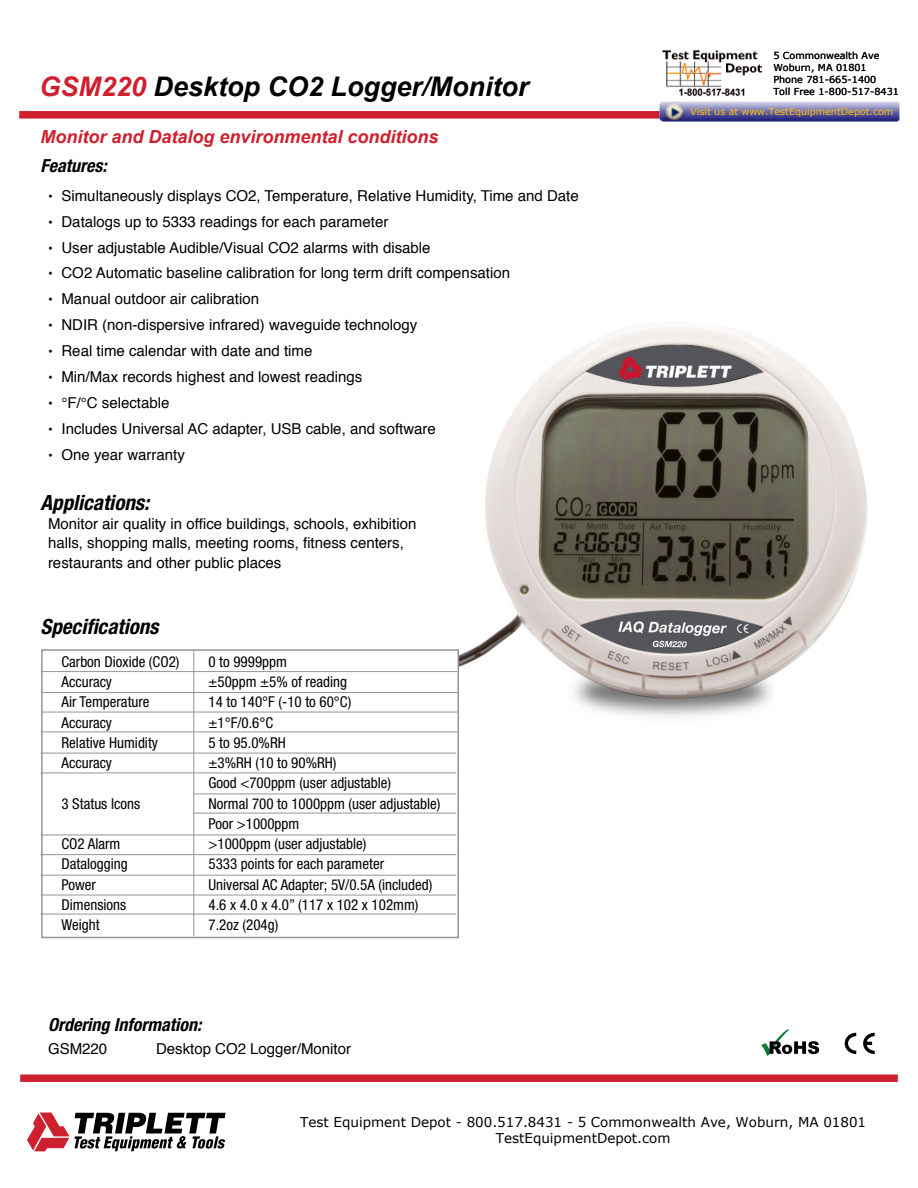
<style>
.page{position:relative;width:918px;height:1188px;background:#fff}
.page>*{position:absolute;margin:0;border:0;box-sizing:border-box;transform-origin:0 0}
.t1{font:italic 700 27px "Arial";color:#000}
.t2{font:italic 700 condensed 21px "Helvetica Neue LT Std";color:#000}
.t3{font:italic 700 18px "Arial";color:#ce202f}
.t4{font:italic 700 condensed 18px "Helvetica Neue LT Std";color:#000}
.t5{font:15px/19.5px "Helvetica";color:#000}
.t6{font:condensed 15px/20.2px "Helvetica Neue LT Std";color:#000}
.t7{font:13.5px/16.2px "Verdana";color:#000;text-align:center}
.t8{font:9.6px/11.7px "Verdana";color:#000}
.t9{font:9.6px "Verdana";color:#ffbf00}
.s1{color:#ce202f}
.s2{font-size:13.5px}
</style>
<div class="page">
<div style="left:41px;top:649px;width:418px;height:289px;border:2px solid #939598"></div>
<img style="left:459px;top:324px;width:409px;height:393px">
<div style="left:19px;top:111px;width:878px;height:8px;background:#ce202f"></div>
<svg style="left:27px;top:1113px;width:199px;height:38px"></svg>
<div style="left:20px;top:1074px;width:878px;height:8px;background:#ce202f"></div>
<hr style="left:42px;top:671px;width:415px;height:1px;background:#939598">
<hr style="left:42px;top:692px;width:415px;height:1px;background:#939598">
<hr style="left:42px;top:732px;width:415px;height:1px;background:#939598">
<hr style="left:42px;top:712px;width:415px;height:1px;background:#939598">
<hr style="left:40px;top:753px;width:416px;height:1px;background:#939598">
<hr style="left:40px;top:773px;width:416px;height:1px;background:#939598">
<hr style="left:193px;top:794px;width:263px;height:1px;background:#939598">
<hr style="left:193px;top:813px;width:263px;height:1px;background:#939598">
<hr style="left:40px;top:835px;width:416px;height:1px;background:#939598">
<hr style="left:40px;top:854px;width:416px;height:1px;background:#939598">
<hr style="left:40px;top:875px;width:416px;height:1px;background:#939598">
<hr style="left:40px;top:895px;width:416px;height:1px;background:#939598">
<hr style="left:40px;top:914px;width:416px;height:1px;background:#939598">
<hr style="left:193px;top:650px;width:1px;height:286px;background:#939598">
<svg style="left:761px;top:1029px;width:58px;height:27px"></svg>
<svg style="left:845px;top:1033px;width:11px;height:21px"></svg>
<svg style="left:863px;top:1033px;width:12px;height:21px"></svg>
<img style="left:662px;top:50px;width:101px;height:47px">
<img style="left:655px;top:101px;width:245px;height:21px">
<h1 class="t1" style="left:40px;top:68px;width:491px"><span class="s1">GSM220</span> Desktop CO2 Logger/Monitor</h1>
<p class="t3" style="left:40px;top:124px;width:400px">Monitor and Datalog environmental conditions</p>
<p class="t4" style="left:40px;top:154px;width:68px">Features:</p>
<p class="t5" style="left:48px;top:186px;width:532px"><span class="s2">•</span> Simultaneously displays CO2, Temperature, Relative Humidity, Time and Date</p>
<p class="t5" style="left:48px;top:212px;width:342px"><span class="s2">•</span> Datalogs up to 5333 readings for each parameter</p>
<p class="t5" style="left:48px;top:238px;width:384px"><span class="s2">•</span> User adjustable Audible/Visual CO2 alarms with disable</p>
<p class="t5" style="left:48px;top:264px;width:464px"><span class="s2">•</span> CO2 Automatic baseline calibration for long term drift compensation</p>
<p class="t5" style="left:48px;top:290px;width:213px"><span class="s2">•</span> Manual outdoor air calibration</p>
<p class="t5" style="left:48px;top:316px;width:371px"><span class="s2">•</span> NDIR (non-dispersive infrared) waveguide technology</p>
<p class="t5" style="left:48px;top:342px;width:266px"><span class="s2">•</span> Real time calendar with date and time</p>
<p class="t5" style="left:48px;top:368px;width:316px"><span class="s2">•</span> Min/Max records highest and lowest readings</p>
<p class="t5" style="left:48px;top:394px;width:123px"><span class="s2">•</span> °F/°C selectable</p>
<p class="t5" style="left:48px;top:420px;width:389px"><span class="s2">•</span> Includes Universal AC adapter, USB cable, and software</p>
<p class="t5" style="left:48px;top:446px;width:138px"><span class="s2">•</span> One year warranty</p>
<h2 class="t2" style="left:40px;top:490px;width:110px">Applications:</h2>
<p class="t5" style="left:48px;top:514px;width:370px">Monitor air quality in office buildings, schools, exhibition halls, shopping malls, meeting rooms, fitness centers, restaurants and other public places</p>
<h2 class="t2" style="left:40px;top:614px;width:120px">Specifications</h2>
<p class="t6" style="left:62px;top:651px;width:120px">Carbon Dioxide (CO2)</p>
<p class="t6" style="left:208px;top:651px;width:80px">0 to 9999ppm</p>
<p class="t6" style="left:62px;top:672px;width:52px">Accuracy</p>
<p class="t6" style="left:208px;top:672px;width:140px">±50ppm ±5% of reading</p>
<p class="t6" style="left:62px;top:692px;width:90px">Air Temperature</p>
<p class="t6" style="left:208px;top:692px;width:144px">14 to 140°F (-10 to 60°C)</p>
<p class="t6" style="left:62px;top:712px;width:52px">Accuracy</p>
<p class="t6" style="left:208px;top:712px;width:66px">±1°F/0.6°C</p>
<p class="t6" style="left:62px;top:732px;width:98px">Relative Humidity</p>
<p class="t6" style="left:208px;top:732px;width:79px">5 to 95.0%RH</p>
<p class="t6" style="left:62px;top:753px;width:52px">Accuracy</p>
<p class="t6" style="left:208px;top:753px;width:184px">±3%RH (10 to 90%RH)<br>Good &lt;700ppm (user adjustable)</p>
<p class="t6" style="left:62px;top:793px;width:80px">3 Status Icons</p>
<p class="t6" style="left:208px;top:793px;width:233px">Normal 700 to 1000ppm (user adjustable)<br>Poor &gt;1000ppm</p>
<p class="t6" style="left:62px;top:834px;width:60px">CO2 Alarm</p>
<p class="t6" style="left:208px;top:834px;width:160px">&gt;1000ppm (user adjustable)</p>
<p class="t6" style="left:62px;top:854px;width:68px">Datalogging</p>
<p class="t6" style="left:208px;top:854px;width:177px">5333 points for each parameter</p>
<p class="t6" style="left:62px;top:874px;width:36px">Power</p>
<p class="t6" style="left:208px;top:874px;width:225px">Universal AC Adapter; 5V/0.5A (included)</p>
<p class="t6" style="left:62px;top:894px;width:66px">Dimensions</p>
<p class="t6" style="left:208px;top:894px;width:211px">4.6 x 4.0 x 4.0” (117 x 102 x 102mm)</p>
<p class="t6" style="left:62px;top:915px;width:40px">Weight</p>
<p class="t6" style="left:208px;top:915px;width:71px">7.2oz (204g)</p>
<p class="t4" style="left:48px;top:1014px;width:155px">Ordering Information:</p>
<p class="t5" style="left:48px;top:1040px;width:61px">GSM220</p>
<p class="t5" style="left:156px;top:1040px;width:197px">Desktop CO2 Logger/Monitor</p>
<p class="t8" style="left:773px;top:50px;width:127px">5 Commonwealth Ave<br>Woburn, MA 01801<br>Phone 781-665-1400<br>Toll Free 1-800-517-8431</p>
<p class="t9" style="left:690px;top:106px;width:205px">Visit us at www.TestEquipmentDepot.com</p>
<p class="t7" style="left:300px;top:1113px;width:567px">Test Equipment Depot - 800.517.8431 - 5 Commonwealth Ave, Woburn, MA 01801<br>TestEquipmentDepot.com</p>
</div>
